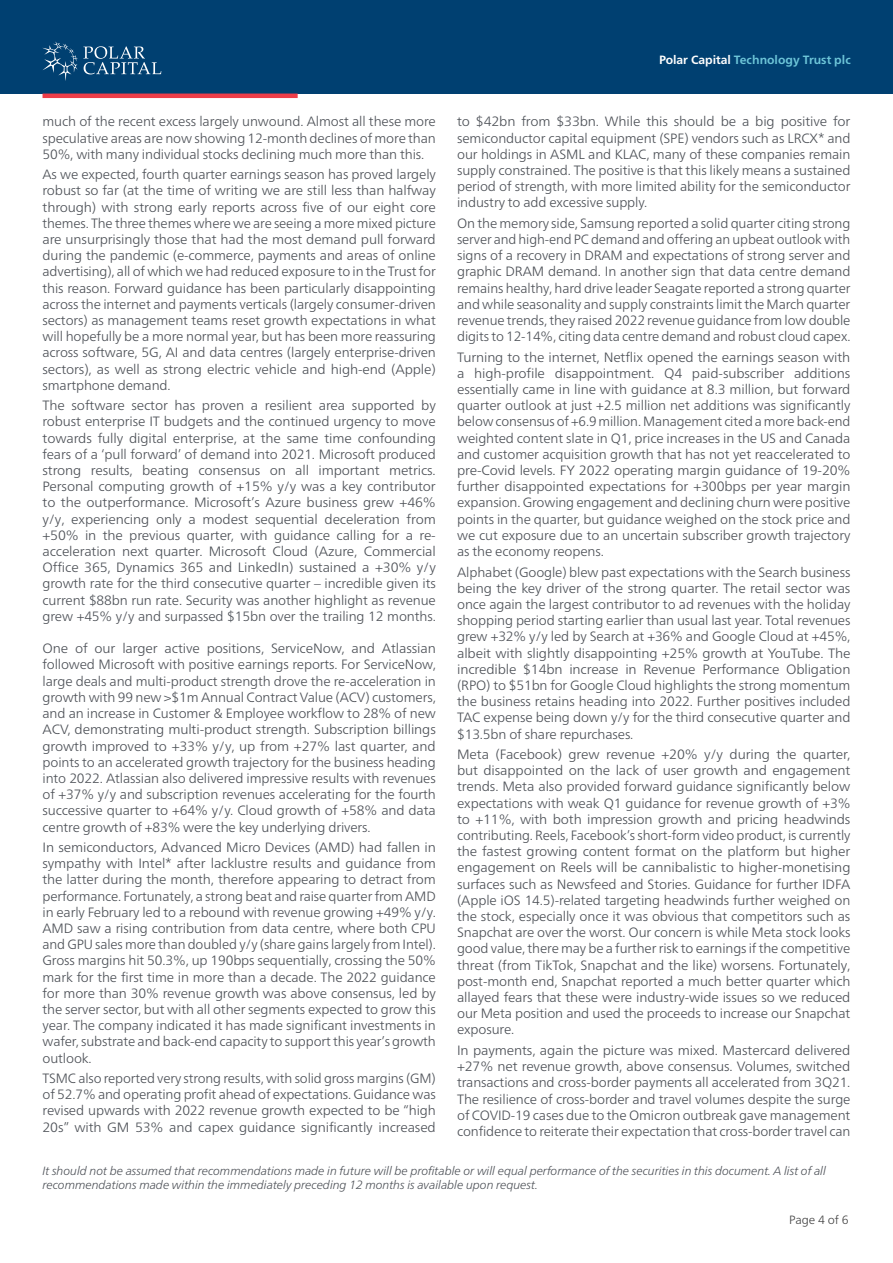
<style>
.page{position:relative;width:893px;height:1263px;background:#fff}
.page>*{position:absolute;margin:0;border:0;box-sizing:border-box;transform-origin:0 0}
.t1{font:300 13.5px/16.2px "Frutiger Neue LT Pro";letter-spacing:-.01em;color:#4b4f55;text-align:justify}
.t2{font:italic 300 12px/14.4px "Frutiger Neue LT Pro";letter-spacing:-.01em;color:#4b4f55}
.t3{font:700 12px "Frutiger Neue LT Pro";color:#6dc5d8}
.t4{font:300 12px "Frutiger Neue LT Pro";color:rgb(0 0 0/.75)}
.s1{color:#fff}
</style>
<div class="page">
<div style="left:0;top:0;width:893px;height:94px;background:#004071"></div>
<svg style="left:43px;top:41px;width:118px;height:40px"></svg>
<hr style="left:43px;top:94px;width:255px;height:4px;background:#ee3d49">
<p class="t1" style="left:43px;top:114px;width:395px">much of the recent excess largely unwound. Almost all these more speculative areas are now showing 12-month declines of more than 50%, with many individual stocks declining much more than this.</p>
<p class="t1" style="left:43px;top:166px;width:395px">As we expected, fourth quarter earnings season has proved largely robust so far (at the time of writing we are still less than halfway through) with strong early reports across five of our eight core themes. The three themes where we are seeing a more mixed picture are unsurprisingly those that had the most demand pull forward during the pandemic (e-commerce, payments and areas of online advertising), all of which we had reduced exposure to in the Trust for this reason. Forward guidance has been particularly disappointing across the internet and payments verticals (largely consumer-driven sectors) as management teams reset growth expectations in what will hopefully be a more normal year, but has been more reassuring across software, 5G, AI and data centres (largely enterprise-driven sectors), as well as strong electric vehicle and high-end (Apple) smartphone demand.</p>
<p class="t1" style="left:43px;top:397px;width:395px">The software sector has proven a resilient area supported by robust enterprise IT budgets and the continued urgency to move towards fully digital enterprise, at the same time confounding fears of a ‘pull forward’ of demand into 2021. Microsoft produced strong results, beating consensus on all important metrics.<br>Personal computing growth of +15% y/y was a key contributor to the outperformance. Microsoft’s Azure business grew +46% y/y, experiencing only a modest sequential deceleration from +50% in the previous quarter, with guidance calling for a re&shy;acceleration next quarter. Microsoft Cloud (Azure, Commercial Office 365, Dynamics 365 and LinkedIn) sustained a +30% y/y growth rate for the third consecutive quarter – incredible given its current $88bn run rate. Security was another highlight as revenue grew +45% y/y and surpassed $15bn over the trailing 12 months.</p>
<p class="t1" style="left:43px;top:640px;width:395px">One of our larger active positions, ServiceNow, and Atlassian followed Microsoft with positive earnings reports. For ServiceNow, large deals and multi-product strength drove the re-acceleration in growth with 99 new &gt;$1m Annual Contract Value (ACV) customers, and an increase in Customer &amp; Employee workflow to 28% of new ACV, demonstrating multi-product strength. Subscription billings growth improved to +33% y/y, up from +27% last quarter, and points to an accelerated growth trajectory for the business heading into 2022. Atlassian also delivered impressive results with revenues of +37% y/y and subscription revenues accelerating for the fourth successive quarter to +64% y/y. Cloud growth of +58% and data centre growth of +83% were the key underlying drivers.</p>
<p class="t1" style="left:43px;top:839px;width:395px">In semiconductors, Advanced Micro Devices (AMD) had fallen in sympathy with Intel* after lacklustre results and guidance from the latter during the month, therefore appearing to detract from performance. Fortunately, a strong beat and raise quarter from AMD in early February led to a rebound with revenue growing +49% y/y.<br>AMD saw a rising contribution from data centre, where both CPU and GPU sales more than doubled y/y (share gains largely from Intel).<br>Gross margins hit 50.3%, up 190bps sequentially, crossing the 50% mark for the first time in more than a decade. The 2022 guidance for more than 30% revenue growth was above consensus, led by the server sector, but with all other segments expected to grow this year. The company indicated it has made significant investments in wafer, substrate and back-end capacity to support this year’s growth outlook.</p>
<p class="t1" style="left:43px;top:1070px;width:395px">TSMC also reported very strong results, with solid gross margins (GM) of 52.7% and operating profit ahead of expectations. Guidance was revised upwards with 2022 revenue growth expected to be “high 20s” with GM 53% and capex guidance significantly increased</p>
<p class="t3" style="left:659px;top:53px;width:193px"><span class="s1">Polar Capital</span> Technology Trust plc</p>
<p class="t1" style="left:457px;top:114px;width:395px">to $42bn from $33bn. While this should be a big positive for semiconductor capital equipment (SPE) vendors such as LRCX* and our holdings in ASML and KLAC, many of these companies remain supply constrained. The positive is that this likely means a sustained period of strength, with more limited ability for the semiconductor industry to add excessive supply.</p>
<p class="t1" style="left:457px;top:215px;width:395px">On the memory side, Samsung reported a solid quarter citing strong server and high-end PC demand and offering an upbeat outlook with signs of a recovery in DRAM and expectations of strong server and graphic DRAM demand. In another sign that data centre demand remains healthy, hard drive leader Seagate reported a strong quarter and while seasonality and supply constraints limit the March quarter revenue trends, they raised 2022 revenue guidance from low double digits to 12-14%, citing data centre demand and robust cloud capex.</p>
<p class="t1" style="left:457px;top:349px;width:395px">Turning to the internet, Netflix opened the earnings season with a high-profile disappointment. Q4 paid-subscriber additions essentially came in line with guidance at 8.3 million, but forward quarter outlook at just +2.5 million net additions was significantly below consensus of +6.9 million. Management cited a more back-end weighted content slate in Q1, price increases in the US and Canada and customer acquisition growth that has not yet reaccelerated to pre-Covid levels. FY 2022 operating margin guidance of 19-20% further disappointed expectations for +300bps per year margin expansion. Growing engagement and declining churn were positive points in the quarter, but guidance weighed on the stock price and we cut exposure due to an uncertain subscriber growth trajectory as the economy reopens.</p>
<p class="t1" style="left:457px;top:564px;width:395px">Alphabet (Google) blew past expectations with the Search business being the key driver of the strong quarter. The retail sector was once again the largest contributor to ad revenues with the holiday shopping period starting earlier than usual last year. Total revenues grew +32% y/y led by Search at +36% and Google Cloud at +45%, albeit with slightly disappointing +25% growth at YouTube. The incredible $14bn increase in Revenue Performance Obligation (RPO) to $51bn for Google Cloud highlights the strong momentum the business retains heading into 2022. Further positives included TAC expense being down y/y for the third consecutive quarter and $13.5bn of share repurchases.</p>
<p class="t1" style="left:457px;top:746px;width:395px">Meta (Facebook) grew revenue +20% y/y during the quarter, but disappointed on the lack of user growth and engagement trends. Meta also provided forward guidance significantly below expectations with weak Q1 guidance for revenue growth of +3% to +11%, with both impression growth and pricing headwinds contributing. Reels, Facebook’s short-form video product, is currently the fastest growing content format on the platform but higher engagement on Reels will be cannibalistic to higher-monetising surfaces such as Newsfeed and Stories. Guidance for further IDFA (Apple iOS 14.5)-related targeting headwinds further weighed on the stock, especially once it was obvious that competitors such as Snapchat are over the worst. Our concern is while Meta stock looks good value, there may be a further risk to earnings if the competitive threat (from TikTok, Snapchat and the like) worsens. Fortunately, post-month end, Snapchat reported a much better quarter which allayed fears that these were industry-wide issues so we reduced our Meta position and used the proceeds to increase our Snapchat exposure.</p>
<p class="t1" style="left:457px;top:1042px;width:395px">In payments, again the picture was mixed. Mastercard delivered +27% net revenue growth, above consensus. Volumes, switched transactions and cross-border payments all accelerated from 3Q21.<br>The resilience of cross-border and travel volumes despite the surge of COVID-19 cases due to the Omicron outbreak gave management confidence to reiterate their expectation that cross-border travel can</p>
<p class="t2" style="left:43px;top:1163px;width:785px">It should not be assumed that recommendations made in future will be profitable or will equal performance of the securities in this document. A list of all recommendations made within the immediately preceding 12 months is available upon request.</p>
<p class="t4" style="left:789px;top:1211px;width:61px">Page 4 of 6</p>
</div>
